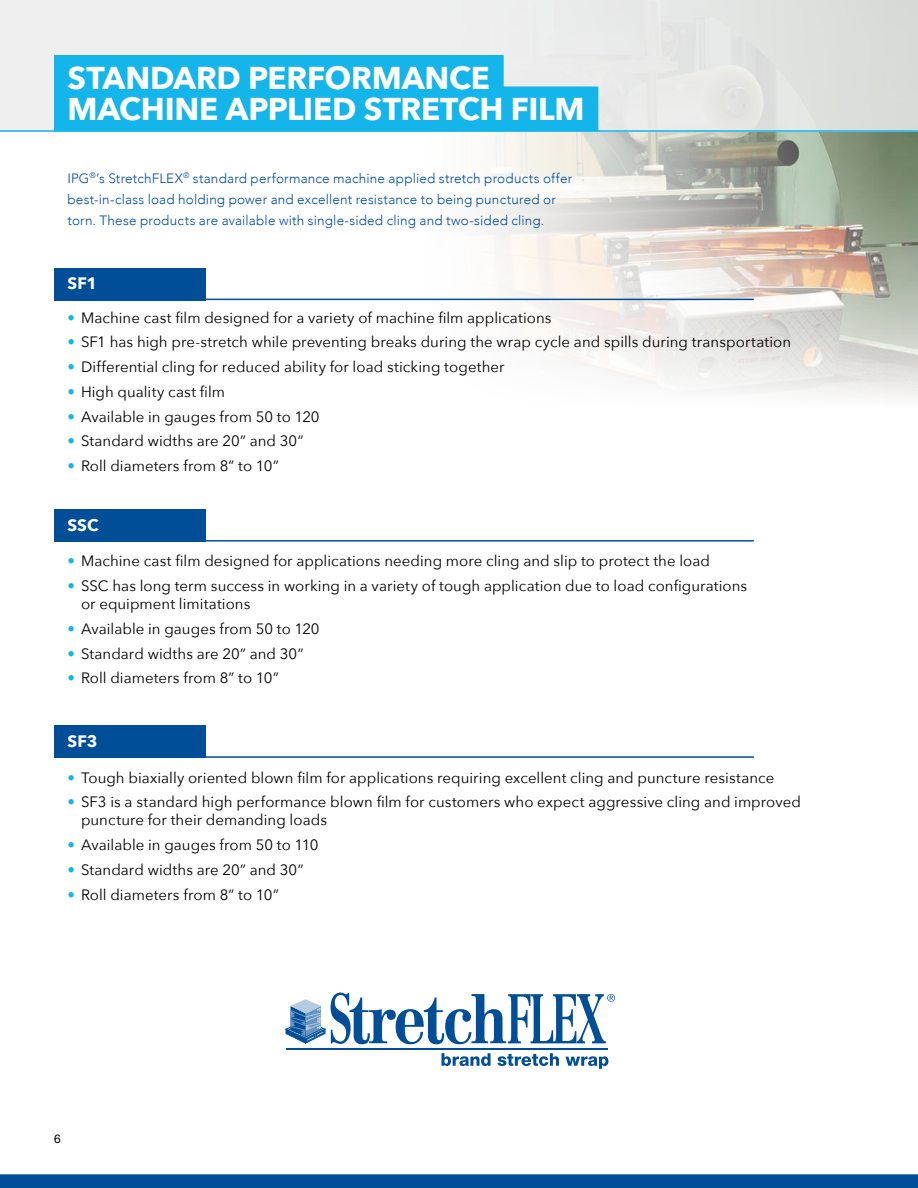
<style>
.page{position:relative;width:918px;height:1188px;background:#fff}
.page>*{position:absolute;margin:0;border:0;box-sizing:border-box;transform-origin:0 0}
.t1{font:700 31.5px/31.5px "Avenir Next";letter-spacing:-.01em;color:#fff}
.t2{font:700 16.5px "Avenir Next";color:#fff}
.t3{font:15px/18px "Avenir Next";letter-spacing:.005em;color:#000}
.t4{font:300 13.5px/21px "Avenir";letter-spacing:.015em;color:#004e98}
.t5{font:12px "Helvetica Neue";color:#000}
.s1{color:#13b6ea}
</style>
<div class="page">
<img style="left:355px;top:132px;width:563px;height:266px">
<div style="left:0;top:0;width:918px;height:132px;background:linear-gradient(to right,#f4f4f6,#dfe1df)"></div>
<hr style="left:0;top:130px;width:918px;height:2px;background:#13b5ea">
<svg style="left:0;top:1174px;width:918px;height:14px"></svg>
<div style="left:54px;top:55px;width:450px;height:45px;background:#13b5ea"></div>
<div style="left:54px;top:86px;width:544px;height:45px;background:#13b5ea"></div>
<hr style="left:286px;top:1049px;width:322px;height:1px;background:#004e98">
<svg style="left:441px;top:1053px;width:50px;height:13px"></svg>
<svg style="left:498px;top:1053px;width:61px;height:13px"></svg>
<svg style="left:565px;top:1056px;width:43px;height:13px"></svg>
<svg style="left:286px;top:993px;width:329px;height:51px"></svg>
<div style="left:54px;top:726px;width:151px;height:32px;background:#004e98"></div>
<div style="left:54px;top:510px;width:151px;height:32px;background:#004e98"></div>
<hr style="left:54px;top:299px;width:700px;height:1px;background:#004e98">
<hr style="left:54px;top:540px;width:700px;height:2px;background:#004e98">
<hr style="left:54px;top:756px;width:700px;height:2px;background:#004e98">
<div style="left:54px;top:268px;width:151px;height:32px;background:#004e98"></div>
<h1 class="t1" style="left:68px;top:61px;width:519px">STANDARD PERFORMANCE<br>MACHINE APPLIED STRETCH FILM</h1>
<p class="t4" style="left:68px;top:168px;width:506px">IPG<sup>®</sup>’s StretchFLEX<sup>®</sup> standard performance machine applied stretch products offer best-in-class load holding power and excellent resistance to being punctured or torn. These products are available with single-sided cling and two-sided cling.</p>
<p class="t2" style="left:68px;top:269px;width:31px">SF1</p>
<p class="t3" style="left:68px;top:308px;width:485px"><span class="s1">•</span> Machine cast film designed for a variety of machine film applications</p>
<p class="t3" style="left:68px;top:333px;width:725px"><span class="s1">•</span> SF1 has high pre-stretch while preventing breaks during the wrap cycle and spills during transportation</p>
<p class="t3" style="left:68px;top:357px;width:439px"><span class="s1">•</span> Differential cling for reduced ability for load sticking together</p>
<p class="t3" style="left:68px;top:382px;width:159px"><span class="s1">•</span> High quality cast film</p>
<p class="t3" style="left:68px;top:407px;width:254px"><span class="s1">•</span> Available in gauges from 50 to 120</p>
<p class="t3" style="left:68px;top:432px;width:237px"><span class="s1">•</span> Standard widths are 20” and 30”</p>
<p class="t3" style="left:68px;top:456px;width:213px"><span class="s1">•</span> Roll diameters from 8” to 10”</p>
<p class="t2" style="left:68px;top:511px;width:33px">SSC</p>
<p class="t3" style="left:68px;top:551px;width:644px"><span class="s1">•</span> Machine cast film designed for applications needing more cling and slip to protect the load</p>
<p class="t3" style="left:81px;top:576px;width:668px;text-indent:-14px"><span class="s1">•</span> SSC has long term success in working in a variety of tough application due to load configurations or equipment limitations</p>
<p class="t3" style="left:68px;top:619px;width:254px"><span class="s1">•</span> Available in gauges from 50 to 120</p>
<p class="t3" style="left:68px;top:644px;width:237px"><span class="s1">•</span> Standard widths are 20” and 30”</p>
<p class="t3" style="left:68px;top:668px;width:213px"><span class="s1">•</span> Roll diameters from 8” to 10”</p>
<p class="t2" style="left:68px;top:727px;width:32px">SF3</p>
<p class="t3" style="left:68px;top:768px;width:708px"><span class="s1">•</span> Tough biaxially oriented blown film for applications requiring excellent cling and puncture resistance</p>
<p class="t3" style="left:81px;top:792px;width:721px;text-indent:-14px"><span class="s1">•</span> SF3 is a standard high performance blown film for customers who expect aggressive cling and improved puncture for their demanding loads</p>
<p class="t3" style="left:68px;top:835px;width:253px"><span class="s1">•</span> Available in gauges from 50 to 110</p>
<p class="t3" style="left:68px;top:860px;width:237px"><span class="s1">•</span> Standard widths are 20” and 30”</p>
<p class="t3" style="left:68px;top:885px;width:213px"><span class="s1">•</span> Roll diameters from 8” to 10”</p>
<p class="t5" style="left:54px;top:1132px;width:8px">6</p>
</div>
